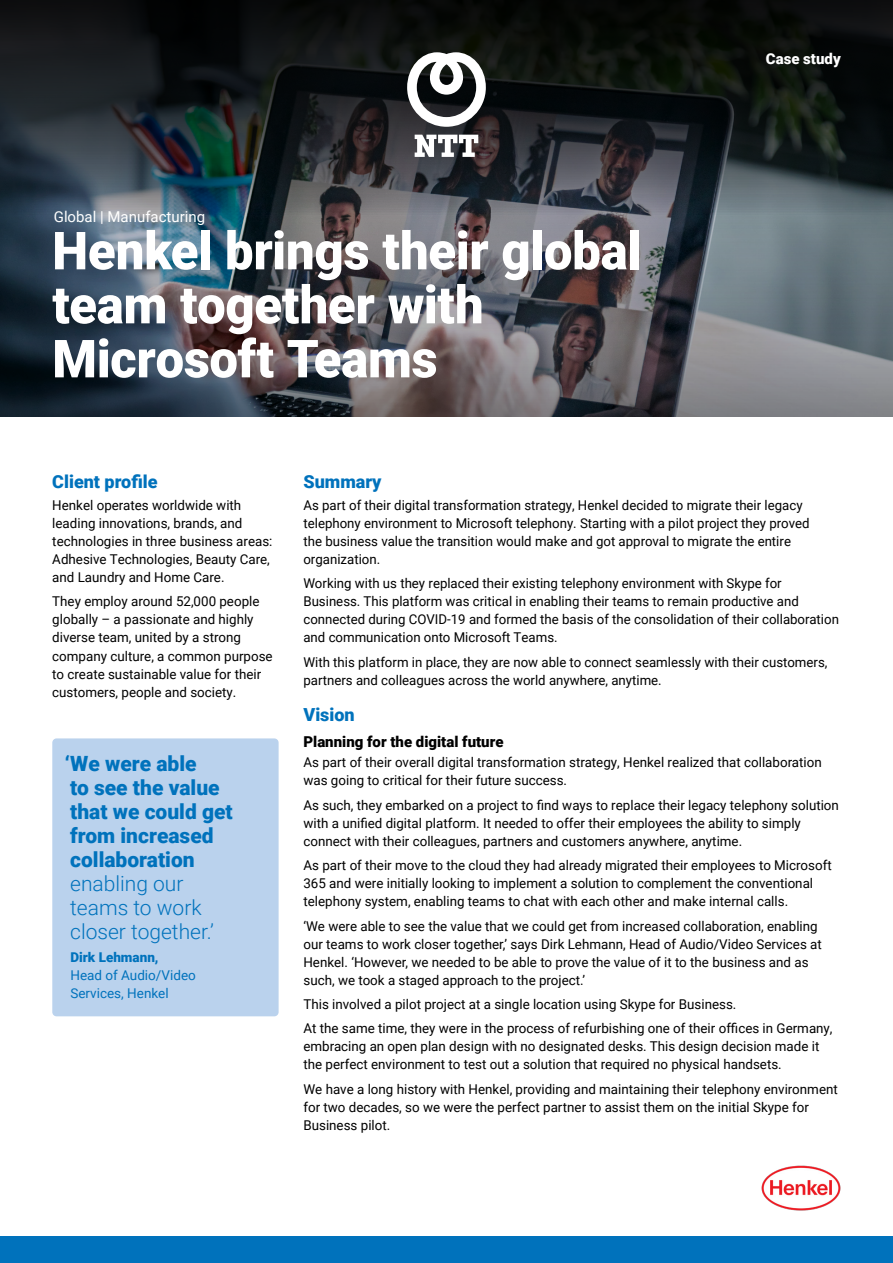
<style>
.page{position:relative;width:893px;height:1263px;background:#fff}
.page>*{position:absolute;margin:0;border:0;box-sizing:border-box;transform-origin:0 0}
.HEADING_1{font:900 52.5px/54px "Roboto";letter-spacing:-.005em;color:#fff}
.TEXT_QUOTATION{font:900 21px/24px "Roboto";color:#0072bc}
.HEADING_3{font:900 18px "Roboto";color:#0072bc}
.HEADING_4{font:900 15px "Roboto";color:#000}
.DESCRIPTOR{font:15px "Roboto";color:#fff}
.DOCUMENT_TYPE{font:900 15px "Roboto";color:#fff}
.BODY_COPY{font:13.5px/18px "Roboto";color:#000}
.BODY_COPY-2{font:13.5px/18px "Roboto";color:#0072bc}
.s1{font-weight:300}
.s2{font-weight:900}
</style>
<div class="page">
<img style="left:0;top:0;width:893px;height:417px">
<div style="left:52px;top:738px;width:227px;height:278px;background:#bad2ed;border-radius:4px"></div>
<div style="left:0;top:1236px;width:893px;height:27px;background:#0072bc"></div>
<svg style="left:415px;top:135px;width:63px;height:22px"></svg>
<svg style="left:407px;top:52px;width:79px;height:75px"></svg>
<img style="left:761px;top:1166px;width:80px;height:45px">
<p class="DESCRIPTOR" style="left:54px;top:206px;width:153px">Global | Manufacturing</p>
<p class="HEADING_1" style="left:52px;top:222px;width:591px">Henkel brings their global team together with<br>Microsoft Teams</p>
<p class="DOCUMENT_TYPE" style="left:766px;top:48px;width:76px">Case study</p>
<p class="HEADING_3" style="left:52px;top:469px;width:107px">Client profile</p>
<p class="BODY_COPY" style="left:52px;top:496px;width:222px">Henkel operates worldwide with leading innovations, brands, and technologies in three business areas:<br>Adhesive Technologies, Beauty Care, and Laundry and Home Care.</p>
<p class="BODY_COPY" style="left:52px;top:592px;width:222px">They employ around 52,000 people globally – a passionate and highly diverse team, united by a strong company culture, a common purpose to create sustainable value for their customers, people and society.</p>
<p class="TEXT_QUOTATION" style="left:65px;top:751px;width:169px">‘We were able<br>to see the value that we could get from increased collaboration <span class="s1">enabling our teams to work closer together.’</span></p>
<p class="BODY_COPY-2" style="left:70px;top:948px;width:127px"><span class="s2">Dirk Lehmann,<br></span>Head of Audio/Video<br>Services, Henkel</p>
<p class="HEADING_3" style="left:303px;top:469px;width:80px">Summary</p>
<p class="BODY_COPY" style="left:303px;top:496px;width:508px">As part of their digital transformation strategy, Henkel decided to migrate their legacy telephony environment to Microsoft telephony. Starting with a pilot project they proved the business value the transition would make and got approval to migrate the entire organization.</p>
<p class="BODY_COPY" style="left:303px;top:574px;width:537px">Working with us they replaced their existing telephony environment with Skype for Business. This platform was critical in enabling their teams to remain productive and connected during COVID-19 and formed the basis of the consolidation of their collaboration and communication onto Microsoft Teams.</p>
<p class="BODY_COPY" style="left:303px;top:652px;width:525px">With this platform in place, they are now able to connect seamlessly with their customers, partners and colleagues across the world anywhere, anytime.</p>
<p class="HEADING_3" style="left:303px;top:702px;width:53px">Vision</p>
<p class="HEADING_4" style="left:303px;top:731px;width:202px">Planning for the digital future</p>
<p class="BODY_COPY" style="left:303px;top:753px;width:520px">As part of their overall digital transformation strategy, Henkel realized that collaboration was going to critical for their future success.</p>
<p class="BODY_COPY" style="left:303px;top:795px;width:537px">As such, they embarked on a project to find ways to replace their legacy telephony solution with a unified digital platform. It needed to offer their employees the ability to simply connect with their colleagues, partners and customers anywhere, anytime.</p>
<p class="BODY_COPY" style="left:303px;top:856px;width:530px">As part of their move to the cloud they had already migrated their employees to Microsoft<br>365 and were initially looking to implement a solution to complement the conventional telephony system, enabling teams to chat with each other and make internal calls.</p>
<p class="BODY_COPY" style="left:303px;top:916px;width:520px">‘We were able to see the value that we could get from increased collaboration, enabling our teams to work closer together,’ says Dirk Lehmann, Head of Audio/Video Services at Henkel. ‘However, we needed to be able to prove the value of it to the business and as such, we took a staged approach to the project.’</p>
<p class="BODY_COPY" style="left:303px;top:995px;width:434px">This involved a pilot project at a single location using Skype for Business.</p>
<p class="BODY_COPY" style="left:303px;top:1019px;width:531px">At the same time, they were in the process of refurbishing one of their offices in Germany, embracing an open plan design with no designated desks. This design decision made it the perfect environment to test out a solution that required no physical handsets.</p>
<p class="BODY_COPY" style="left:303px;top:1079px;width:536px">We have a long history with Henkel, providing and maintaining their telephony environment for two decades, so we were the perfect partner to assist them on the initial Skype for<br>Business pilot.</p>
</div>
